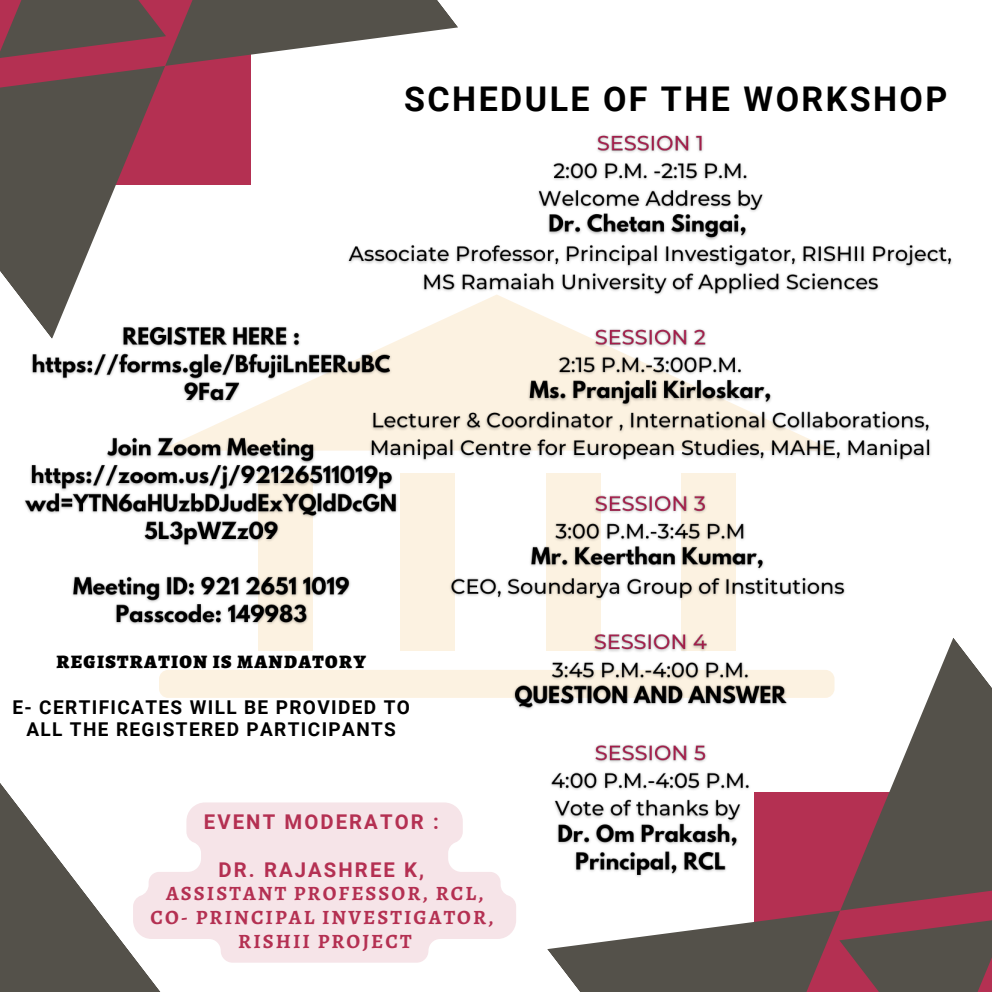
<style>
.page{position:relative;width:992px;height:992px;background:#fff}
.page>*{position:absolute;margin:0;border:0;box-sizing:border-box;transform-origin:0 0}
.t1{font:700 34px "Roboto";letter-spacing:.07em;color:#000}
.t2{font:700 20.25px/23.8px "Alegreya";letter-spacing:.1em;color:#b43052;text-align:center}
.t3{font:700 20.25px "Roboto";letter-spacing:.105em;color:#b43052}
.t4{font:700 19px/22px "Roboto";letter-spacing:.07em;color:#000;text-align:center}
.t5{font:900 19px "Alegreya";letter-spacing:.07em;color:#000}
</style>
<div class="page">
<svg style="left:0;top:183px;width:251px;height:115px"></svg>
<svg style="left:0;top:0;width:458px;height:183px"></svg>
<svg style="left:958px;top:644px;width:34px;height:149px;fill:#54514a"></svg>
<svg style="left:547px;top:793px;width:445px;height:199px;fill:#54514a"></svg>
<div style="left:159px;top:670px;width:675px;height:28px;background:#fcf2e1;border-radius:9px"></div>
<img style="left:341px;top:125px;width:617px;height:807px">
<svg style="left:303px;top:802px;width:213px;height:161px;fill:#f6e4e8"></svg>
<svg style="left:0;top:783px;width:303px;height:209px"></svg>
<img style="left:21px;top:298px;width:424px;height:358px">
<h1 class="t1" style="left:404px;top:80px;width:545px">SCHEDULE OF THE WORKSHOP</h1>
<p class="t5" style="left:56px;top:649px;width:311px">REGISTRATION IS MANDATORY</p>
<p class="t4" style="left:12px;top:696px;width:399px">E- CERTIFICATES WILL BE PROVIDED TO<br>ALL THE REGISTERED PARTICIPANTS</p>
<p class="t3" style="left:204px;top:810px;width:236px">EVENT MODERATOR :</p>
<p class="t3" style="left:219px;top:858px;width:207px">DR. RAJASHREE K,</p>
<p class="t2" style="left:151px;top:882px;width:345px">ASSISTANT PROFESSOR, RCL,<br>CO- PRINCIPAL INVESTIGATOR,<br>RISHII PROJECT</p>
</div>
